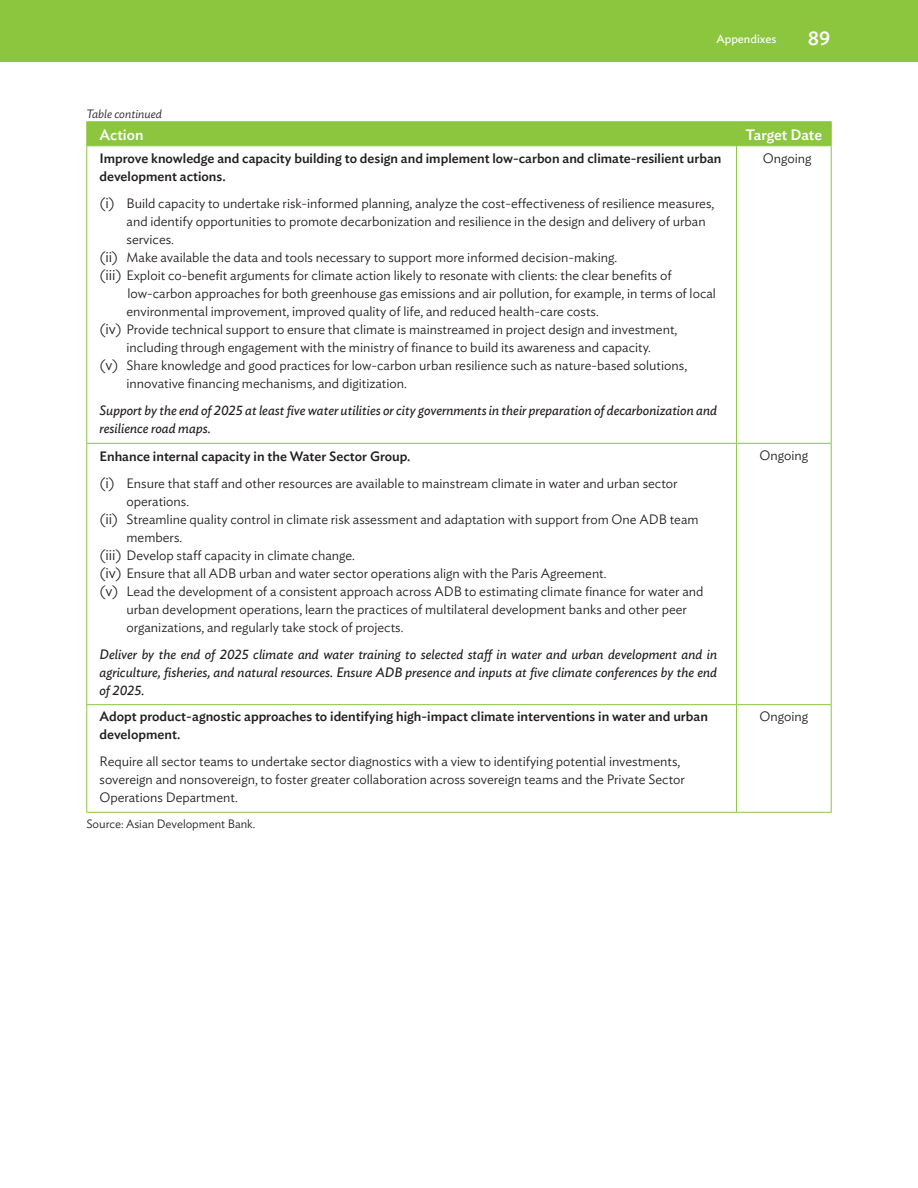
<style>
.page{position:relative;width:918px;height:1188px;background:#fff}
.page>*{position:absolute;margin:0;border:0;box-sizing:border-box;transform-origin:0 0}
.t1{font:500 19.5px "Ideal Sans";color:#fff}
.t2{font:500 15px "Ideal Sans";color:#fff}
.t3{font:300 13.5px/18px "Ideal Sans";color:#231f20}
.t4{font:italic 13.5px/18px "Ideal Sans";color:#231f20}
.t5{font:500 13.5px/18px "Ideal Sans";color:#231f20}
.t6{font:300 12px "Ideal Sans";color:#231f20}
.t7{font:italic 300 12px "Ideal Sans";color:#231f20}
.t8{font:12px "Ideal Sans";color:#fff}
.s1{font-size:15px}
.s2{font-weight:500}
</style>
<div class="page">
<div style="left:0;top:0;width:918px;height:62px;background:#8bc63e"></div>
<hr style="left:86px;top:146px;width:1px;height:297px;background:#8bc63e">
<hr style="left:736px;top:146px;width:1px;height:297px;background:#8bc63e">
<hr style="left:831px;top:146px;width:1px;height:297px;background:#8bc63e">
<hr style="left:86px;top:443px;width:651px;height:1px;background:#8bc63e">
<hr style="left:86px;top:444px;width:1px;height:260px;background:#8bc63e">
<hr style="left:737px;top:443px;width:95px;height:1px;background:#8bc63e">
<hr style="left:736px;top:444px;width:1px;height:260px;background:#8bc63e">
<hr style="left:831px;top:444px;width:1px;height:260px;background:#8bc63e">
<hr style="left:86px;top:704px;width:651px;height:1px;background:#8bc63e">
<hr style="left:86px;top:705px;width:1px;height:107px;background:#8bc63e">
<hr style="left:737px;top:704px;width:95px;height:1px;background:#8bc63e">
<hr style="left:736px;top:705px;width:1px;height:107px;background:#8bc63e">
<hr style="left:831px;top:705px;width:1px;height:107px;background:#8bc63e">
<hr style="left:86px;top:812px;width:651px;height:1px;background:#8bc63e">
<hr style="left:737px;top:812px;width:95px;height:1px;background:#8bc63e">
<hr style="left:86px;top:121px;width:651px;height:1px;background:#8bc63e">
<hr style="left:737px;top:121px;width:95px;height:1px;background:#8bc63e">
<div style="left:86px;top:122px;width:746px;height:23px;background:#8bc63e"></div>
<hr style="left:86px;top:145px;width:651px;height:1px;background:#8bc63e">
<hr style="left:737px;top:145px;width:95px;height:1px;background:#8bc63e">
<p class="t7" style="left:86px;top:104px;width:77px">Table continued</p>
<p class="t8" style="left:716px;top:29px;width:62px">Appendixes</p>
<h1 class="t1" style="left:808px;top:23px;width:24px">89</h1>
<p class="t2" style="left:100px;top:123px;width:45px">Action</p>
<p class="t2" style="left:746px;top:123px;width:78px">Target Date</p>
<p class="t5" style="left:100px;top:148px;width:623px">Improve knowledge and capacity building to design and implement low-carbon and climate-resilient urban development actions.</p>
<p class="t3" style="left:100px;top:193px;width:616px"><span class="s1">(i)</span> Build capacity to undertake risk-informed planning, analyze the cost-effectiveness of resilience measures,</p>
<p class="t3" style="left:127px;top:211px;width:581px">and identify opportunities to promote decarbonization and resilience in the design and delivery of urban</p>
<p class="t3" style="left:127px;top:229px;width:49px">services.</p>
<p class="t3" style="left:100px;top:247px;width:519px"><span class="s1">(ii)</span> Make available the data and tools necessary to support more informed decision-making.</p>
<p class="t3" style="left:100px;top:265px;width:574px"><span class="s1">(iii)</span> Exploit co-benefit arguments for climate action likely to resonate with clients: the clear benefits of</p>
<p class="t3" style="left:127px;top:283px;width:590px">low-carbon approaches for both greenhouse gas emissions and air pollution, for example, in terms of local</p>
<p class="t3" style="left:127px;top:301px;width:474px">environmental improvement, improved quality of life, and reduced health-care costs.</p>
<p class="t3" style="left:100px;top:319px;width:579px"><span class="s1">(iv)</span> Provide technical support to ensure that climate is mainstreamed in project design and investment,</p>
<p class="t3" style="left:127px;top:337px;width:526px">including through engagement with the ministry of finance to build its awareness and capacity.</p>
<p class="t3" style="left:100px;top:355px;width:589px"><span class="s1">(v)</span> Share knowledge and good practices for low-carbon urban resilience such as nature-based solutions,</p>
<p class="t3" style="left:127px;top:373px;width:282px">innovative financing mechanisms, and digitization.</p>
<p class="t4" style="left:100px;top:400px;width:619px">Support by the end of 2025 at least five water utilities or city governments in their preparation of decarbonization and resilience road maps.</p>
<p class="t3" style="left:763px;top:148px;width:50px">Ongoing</p>
<p class="t3" style="left:100px;top:442px;width:580px;line-height:27px"><span class="s2">Enhance internal capacity in the Water Sector Group.<br></span><span class="s1">(i)</span> Ensure that staff and other resources are available to mainstream climate in water and urban sector</p>
<p class="t3" style="left:127px;top:491px;width:64px">operations.</p>
<p class="t3" style="left:100px;top:509px;width:601px"><span class="s1">(ii)</span> Streamline quality control in climate risk assessment and adaptation with support from One ADB team</p>
<p class="t3" style="left:127px;top:527px;width:57px">members.</p>
<p class="t3" style="left:100px;top:545px;width:257px"><span class="s1">(iii)</span> Develop staff capacity in climate change.</p>
<p class="t3" style="left:100px;top:563px;width:509px"><span class="s1">(iv)</span> Ensure that all ADB urban and water sector operations align with the Paris Agreement.</p>
<p class="t3" style="left:100px;top:581px;width:606px"><span class="s1">(v)</span> Lead the development of a consistent approach across ADB to estimating climate finance for water and</p>
<p class="t3" style="left:127px;top:599px;width:562px">urban development operations, learn the practices of multilateral development banks and other peer</p>
<p class="t3" style="left:127px;top:617px;width:278px">organizations, and regularly take stock of projects.</p>
<p class="t4" style="left:100px;top:645px;width:619px;text-align:justify">Deliver by the end of 2025 climate and water training to selected staff in water and urban development and in agriculture, fisheries, and natural resources. Ensure ADB presence and inputs at five climate conferences by the end of 2025.</p>
<p class="t5" style="left:100px;top:707px;width:610px">Adopt product-agnostic approaches to identifying high-impact climate interventions in water and urban development.</p>
<p class="t3" style="left:100px;top:752px;width:587px">Require all sector teams to undertake sector diagnostics with a view to identifying potential investments, sovereign and nonsovereign, to foster greater collaboration across sovereign teams and the Private Sector<br>Operations Department.</p>
<p class="t6" style="left:86px;top:815px;width:170px">Source: Asian Development Bank.</p>
<p class="t3" style="left:760px;top:445px;width:50px">Ongoing</p>
<p class="t3" style="left:760px;top:707px;width:50px">Ongoing</p>
</div>
